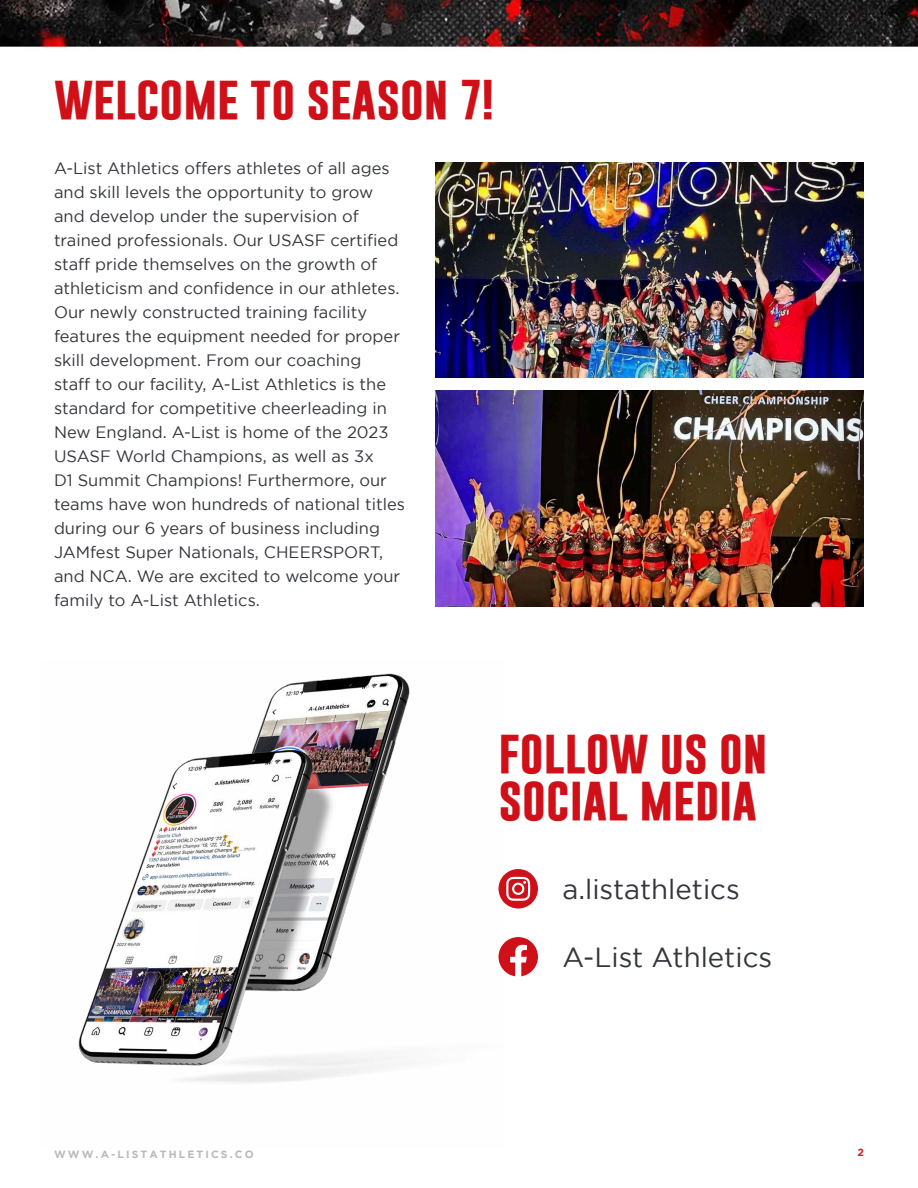
<style>
.page{position:relative;width:918px;height:1188px;background:#fff}
.page>*{position:absolute;margin:0;border:0;box-sizing:border-box;transform-origin:0 0}
.t1{font:700 45px/46.5px "Gobold";color:#cf1018}
.Body{font:27.6px "Gotham";color:#34363c}
.Body-2{font:16.5px/24px "Gotham";color:#34363c}
.t2{font:700 10.5px "Gotham";letter-spacing:.2em;color:#b8b9bb}
.t3{font:700 10.5px "Gotham";color:#d1232a}
.s1{font-size:40.5px}
</style>
<div class="page">
<img style="left:0;top:0;width:918px;height:977px">
<img style="left:41px;top:659px;width:464px;height:424px">
<svg style="left:499px;top:937px;width:39px;height:39px"></svg>
<svg style="left:499px;top:869px;width:39px;height:40px"></svg>
<div style="left:514px;top:885px;width:8px;height:8px;background:#cf1018;border-radius:50%"></div>
<img style="left:435px;top:162px;width:429px;height:216px">
<img style="left:435px;top:390px;width:429px;height:216px">
<h1 class="t1" style="left:54px;top:75px;width:442px">WELCOME TO SEASON <span class="s1">7!</span></h1>
<p class="Body-2" style="left:54px;top:156px;width:353px">A-List Athletics offers athletes of all ages and skill levels the opportunity to grow and develop under the supervision of trained professionals. Our USASF certified staff pride themselves on the growth of athleticism and confidence in our athletes.<br>Our newly constructed training facility features the equipment needed for proper skill development. From our coaching<br>staff to our facility, A-List Athletics is the standard for competitive cheerleading in New England. A-List is home of the 2023<br>USASF World Champions, as well as 3x<br>D1 Summit Champions! Furthermore, our teams have won hundreds of national titles during our 6 years of business including JAMfest Super Nationals, CHEERSPORT, and NCA. We are excited to welcome your family to A-List Athletics.</p>
<h1 class="t1" style="left:499px;top:729px;width:271px">FOLLOW US ON<br>SOCIAL MEDIA</h1>
<p class="Body" style="left:562px;top:874px;width:179px">a.listathletics</p>
<p class="Body" style="left:562px;top:942px;width:211px">A-List Athletics</p>
<p class="t2" style="left:54px;top:1148px;width:201px">WWW.A-LISTATHLETICS.CO</p>
<p class="t3" style="left:857px;top:1147px;width:8px">2</p>
</div>
